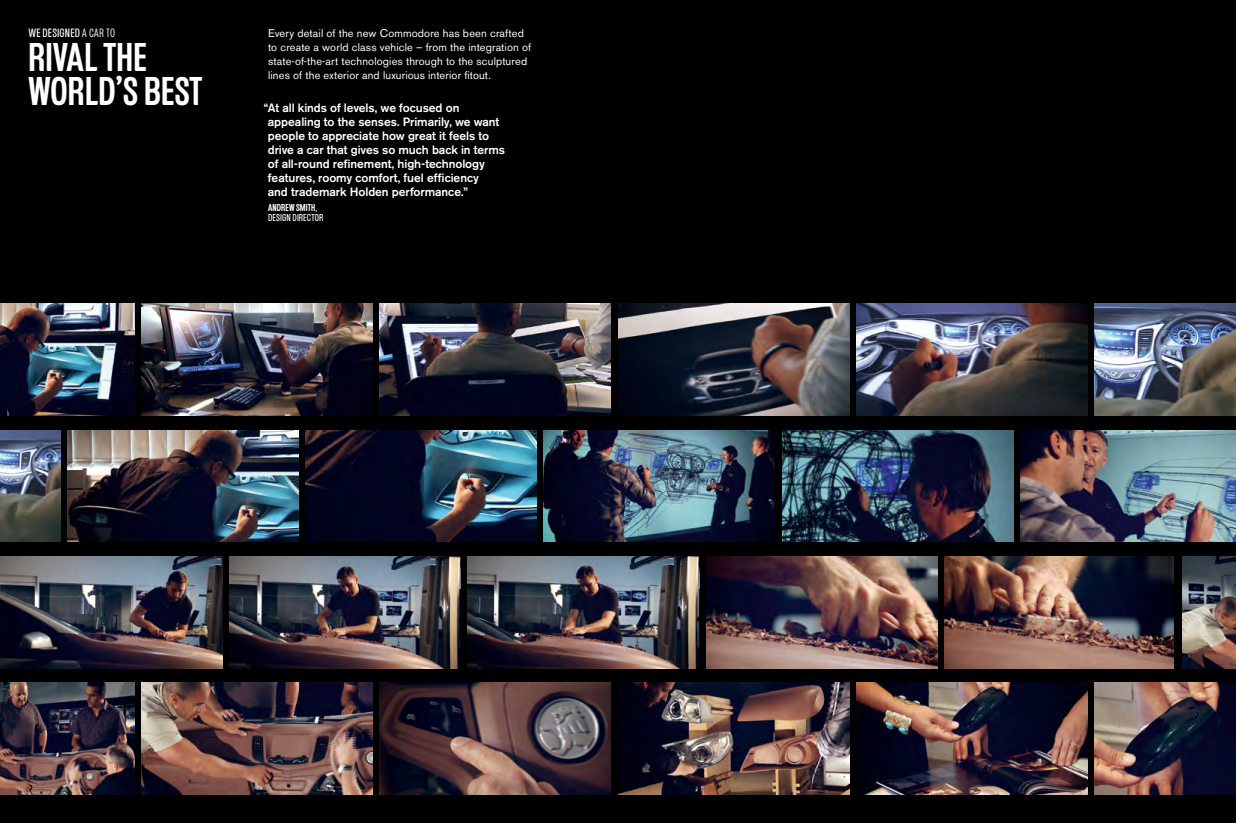
<style>
.page{position:relative;width:1236px;height:823px;background:#fff}
.page>*{position:absolute;margin:0;border:0;box-sizing:border-box;transform-origin:0 0}
.t1{font:40px/34px "Roary Headline";letter-spacing:.01em;color:#fff}
.t2{font:500 12px/14px "Akzidenz Grotesk BE";letter-spacing:-.005em;color:#fff}
.t3{font:500 12px "Roary";letter-spacing:.015em;color:#fff}
.t4{font:11px/14px "Akzidenz Grotesk BE";letter-spacing:.015em;color:#fff}
.t5{font:500 10px "Roary";letter-spacing:.01em;color:#fff}
.t6{font:10px "Roary Headline";letter-spacing:.01em;color:#fff}
.s1{font-weight:300}
</style>
<div class="page">
<div style="left:0;top:0;width:1236px;height:822px;background:#000"></div>
<img style="left:856px;top:303px;width:232px;height:112px">
<img style="left:1095px;top:303px;width:141px;height:112px">
<img style="left:0;top:303px;width:134px;height:112px">
<img style="left:618px;top:303px;width:231px;height:112px">
<img style="left:380px;top:682px;width:231px;height:112px">
<img style="left:856px;top:682px;width:232px;height:112px">
<img style="left:1095px;top:682px;width:141px;height:112px">
<img style="left:141px;top:682px;width:232px;height:112px">
<img style="left:0;top:682px;width:134px;height:112px">
<img style="left:618px;top:682px;width:231px;height:112px">
<img style="left:1183px;top:556px;width:53px;height:111px">
<img style="left:229px;top:556px;width:232px;height:111px">
<img style="left:706px;top:556px;width:231px;height:111px">
<img style="left:944px;top:556px;width:230px;height:111px">
<img style="left:0;top:556px;width:222px;height:111px">
<img style="left:468px;top:556px;width:231px;height:111px">
<img style="left:305px;top:430px;width:232px;height:111px">
<img style="left:782px;top:430px;width:231px;height:111px">
<img style="left:1020px;top:430px;width:216px;height:111px">
<img style="left:67px;top:430px;width:231px;height:111px">
<img style="left:544px;top:430px;width:231px;height:111px">
<img style="left:0;top:430px;width:60px;height:111px">
<img style="left:141px;top:303px;width:232px;height:112px">
<img style="left:380px;top:303px;width:231px;height:112px">
<p class="t3" style="left:28px;top:27px;width:88px">WE DESIGNED <span class="s1">A CAR TO</span></p>
<h1 class="t1" style="left:28px;top:41px;width:175px">RIVAL THE<br>WORLD’S BEST</h1>
<p class="t4" style="left:268px;top:26px;width:264px">Every detail of the new Commodore has been crafted to create a world class vehicle – from the integration of state-of-the-art technologies through to the sculptured lines of the exterior and luxurious interior fitout.</p>
<p class="t2" style="left:268px;top:100px;width:239px;text-indent:-4px">“At all kinds of levels, we focused on appealing to the senses. Primarily, we want people to appreciate how great it feels to drive a car that gives so much back in terms of all-round refinement, high-technology features, roomy comfort, fuel efficiency<br>and trademark Holden performance.”</p>
<p class="t6" style="left:268px;top:202px;width:50px">ANDREW SMITH,</p>
<p class="t5" style="left:268px;top:212px;width:57px">DESIGN DIRECTOR</p>
</div>
